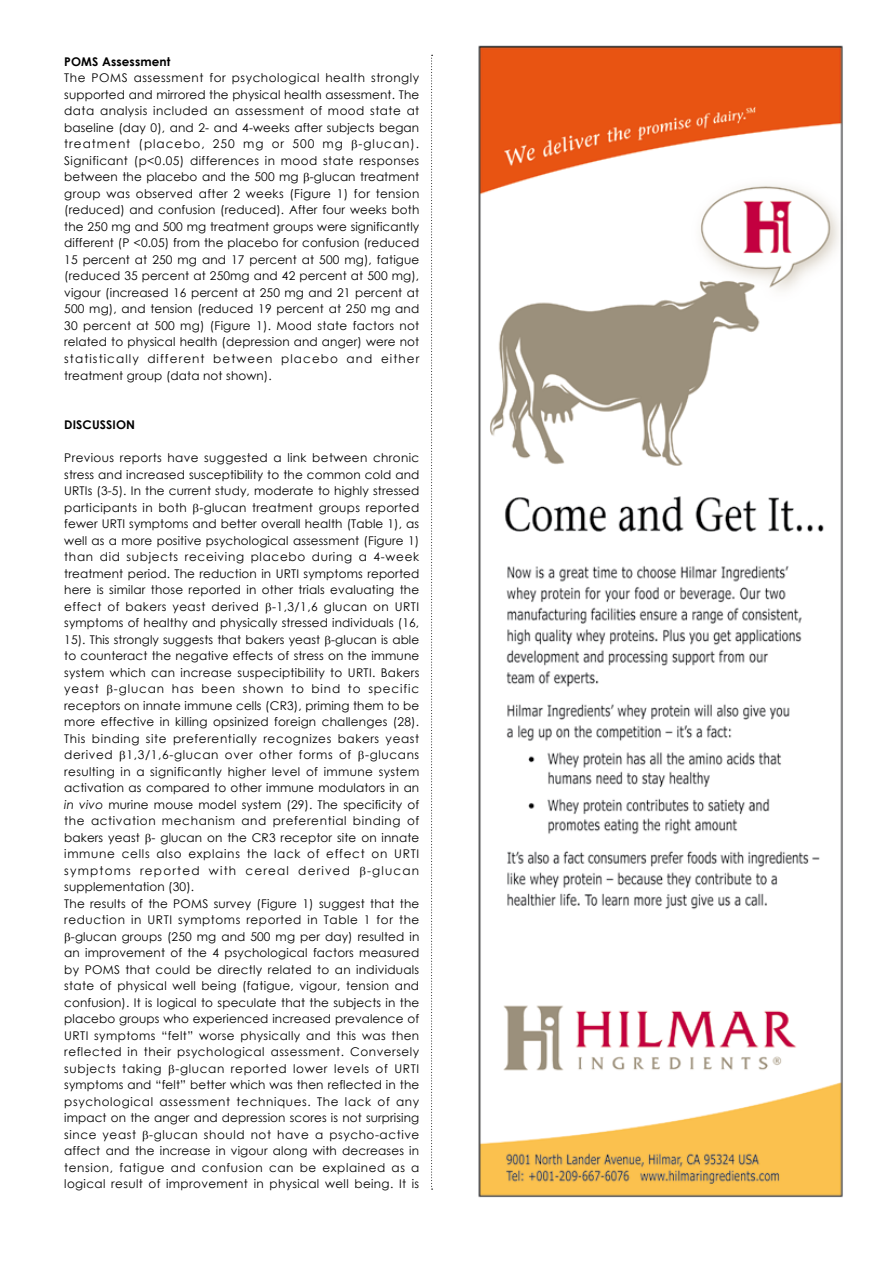
<style>
.page{position:relative;width:893px;height:1263px;background:#fff}
.page>*{position:absolute;margin:0;border:0;box-sizing:border-box;transform-origin:0 0}
.t1{font:12px/16.5px "Century Gothic";letter-spacing:.025em;color:#000;text-align:justify}
.t2{font:12px "Century Gothic";letter-spacing:.045em;color:#000}
.t3{font:12px "Century Gothic";letter-spacing:.055em;color:#000}
.t4{font:12px "Century Gothic";letter-spacing:.05em;color:#000}
.t5{font:700 12px "Century Gothic";letter-spacing:.01em;color:#000}
.s1{font-style:italic}
</style>
<div class="page">
<svg style="left:431px;top:55px;width:2px;height:1134px"></svg>
<img style="left:478px;top:45px;width:365px;height:1153px">
<p class="t5" style="left:64px;top:52px;width:108px">POMS ASSESSMENT</p>
<p class="t1" style="left:64px;top:70px;width:55px">The poms</p>
<p class="t1" style="left:64px;top:70px;width:357px;text-indent:69px">assessment for psychological health strongly supported and mirrored the physical health assessment. The data analysis included an assessment of mood state at baseline (day 0), and 2- and 4-weeks after subjects began treatment (placebo, 250 mg or 500 mg</p>
<p class="t1" style="left:64px;top:136px;width:357px;text-indent:294px">-glucan).<br>Significant (p&lt;0.05) differences in mood state responses between the placebo and the 500 mg -glucan treatment group was observed after 2 weeks (Figure 1) for tension (reduced) and confusion (reduced). After four weeks both the 250 mg and 500 mg treatment groups were significantly different (P &lt;0.05) from the placebo for confusion (reduced 15 percent at 250 mg and 17 percent at 500 mg), fatigue (reduced 35 percent at 250mg and 42 percent at 500 mg), vigour (increased 16 percent at 250 mg and 21 percent at 500 mg), and tension (reduced 19 percent at 250 mg and 30 percent at 500 mg) (Figure 1). Mood state factors not related to physical health (depression and anger) were not statistically different between placebo and either treatment group (data not shown).</p>
<p class="t5" style="left:64px;top:415px;width:72px">DISCUSSION</p>
<p class="t1" style="left:64px;top:449px;width:357px">Previous reports have suggested a link between chronic stress and increased susceptibility to the common cold and URTIs (3-5). In the current study, moderate to highly stressed participants in both -glucan treatment groups reported fewer URTI symptoms and better overall health (Table 1), as well as a more positive psychological assessment (Figure 1) than did subjects receiving placebo during a 4-week treatment period. The reduction in URTI symptoms reported here is similar those reported in other trials evaluating the effect of bakers yeast derived -1,3/1,6 glucan on URTI symptoms of healthy and physically stressed individuals (16, 15). This strongly suggests that bakers yeast -glucan is able to counteract the negative effects of stress on the immune system which can increase suspeciptibility to URTI. Bakers yeast</p>
<p class="t1" style="left:64px;top:680px;width:357px;text-indent:50px">-glucan has been shown to bind to specific receptors on innate immune cells (CR3), priming them to be more effective in killing opsinized foreign challenges (28).<br>This binding site preferentially recognizes bakers yeast derived 1,3/1,6-glucan over other forms of -glucans resulting in a significantly higher level of immune system activation as compared to other immune modulators in an <span class="s1">in vivo</span> murine mouse model system (29). The specificity of the activation mechanism and preferential binding of bakers yeast - glucan on the CR3 receptor site on innate immune cells also explains the lack of effect on URTI symptoms reported with cereal derived</p>
<p class="t1" style="left:367px;top:862px;width:54px">-glucan</p>
<p class="t1" style="left:64px;top:878px;width:132px">supplementation (30).</p>
<p class="t1" style="left:64px;top:895px;width:357px">The results of the poms survey (Figure 1) suggest that the</p>
<p class="t2" style="left:64px;top:911px;width:357px">reduction in URTI symptoms reported in Table 1 for the</p>
<p class="t1" style="left:71px;top:928px;width:350px">-glucan groups (250 mg and 500 mg per day) resulted in</p>
<p class="t1" style="left:64px;top:944px;width:357px">an improvement of the 4 psychological factors measured</p>
<p class="t1" style="left:64px;top:961px;width:356px">by poms that could be directly related to an individuals</p>
<p class="t1" style="left:64px;top:977px;width:356px">state of physical well being (fatigue, vigour, tension and</p>
<p class="t1" style="left:64px;top:994px;width:357px">confusion). It is logical to speculate that the subjects in the</p>
<p class="t1" style="left:64px;top:1010px;width:357px">placebo groups who experienced increased prevalence of</p>
<p class="t1" style="left:64px;top:1027px;width:357px">URTI symptoms “felt” worse physically and this was then</p>
<p class="t2" style="left:64px;top:1043px;width:356px">reflected in their psychological assessment. Conversely</p>
<p class="t3" style="left:64px;top:1060px;width:357px">subjects taking -glucan reported lower levels of URTI</p>
<p class="t1" style="left:64px;top:1076px;width:357px">symptoms and “felt” better which was then reflected in the</p>
<p class="t3" style="left:64px;top:1093px;width:357px">psychological assessment techniques. The lack of any</p>
<p class="t1" style="left:64px;top:1109px;width:357px">impact on the anger and depression scores is not surprising</p>
<p class="t4" style="left:64px;top:1126px;width:357px">since yeast -glucan should not have a psycho-active</p>
<p class="t1" style="left:64px;top:1142px;width:356px">affect and the increase in vigour along with decreases in</p>
<p class="t4" style="left:64px;top:1159px;width:357px">tension, fatigue and confusion can be explained as a</p>
<p class="t1" style="left:64px;top:1175px;width:357px">logical result of improvement in physical well being. It is</p>
</div>
